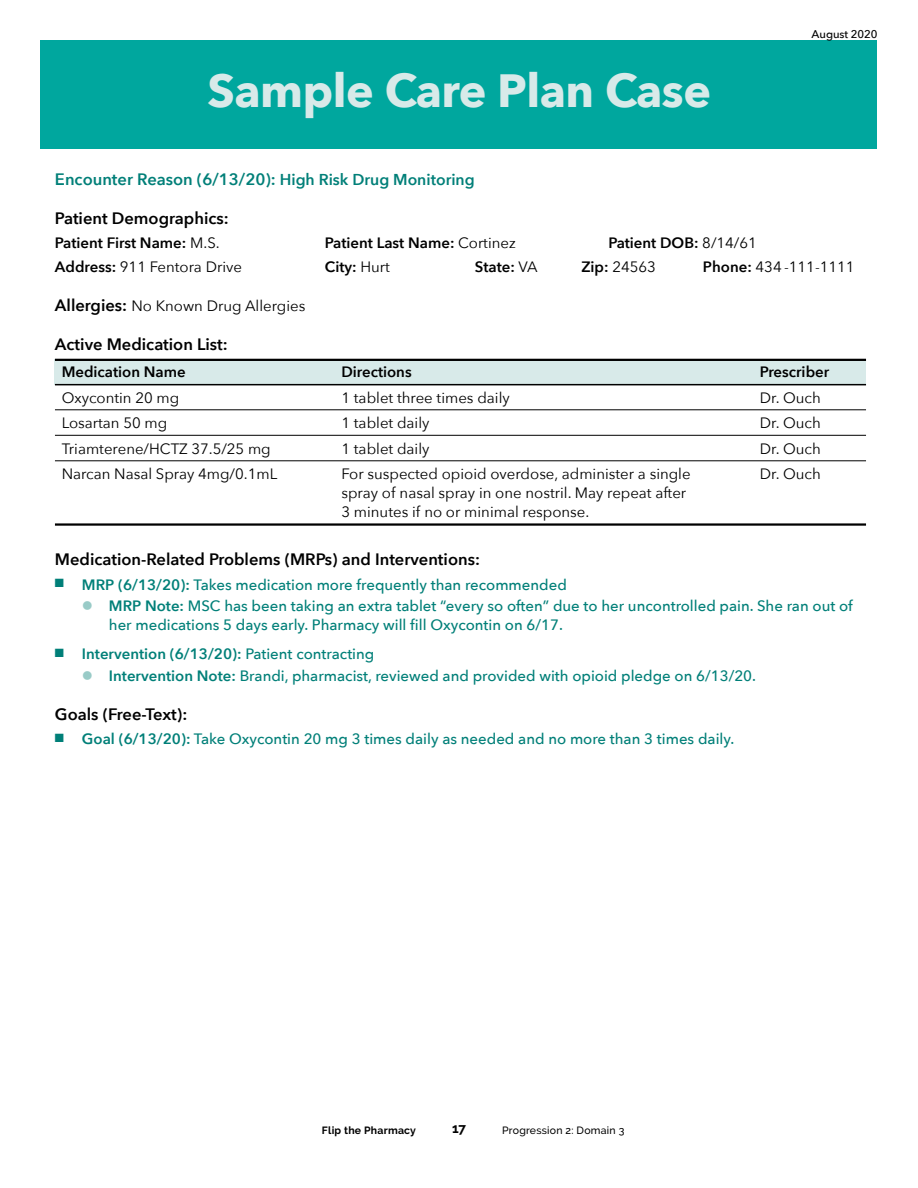
<style>
.page{position:relative;width:918px;height:1188px;background:#fff}
.page>*{position:absolute;margin:0;border:0;box-sizing:border-box;transform-origin:0 0}
.t1{font:700 46.5px "Avenir Next";letter-spacing:-.01em;color:#d8eae9}
.t2{font:600 16.5px "Avenir Next";color:#000}
.t3{font:600 16.5px "Avenir Next";color:#007f78}
.t4{font:500 15px/18.8px "Avenir Next";color:#007f78}
.t5{font:15px/18.8px "Avenir Next";color:#000}
.t6{font:600 15px "Avenir Next";color:#000}
.t7{font:600 15px "Avenir Next";color:#007f78}
.t8{font:700 13.5px "Raleway";color:#000}
.t9{font:500 11.25px "Avenir Next";letter-spacing:-.005em;color:#000}
.t10{font:500 10.5px "Raleway";letter-spacing:.02em;color:#000}
.t11{font:700 10.5px "Raleway";letter-spacing:.02em;color:#000}
.s1{font-size:15.75px}
.s2{font-weight:400}
.s3{font-weight:600}
.s4{font-weight:600;font-size:16.5px}
.s5{color:#99cbc7}
.s6{font-weight:500}
</style>
<div class="page">
<div style="left:55px;top:359px;width:811px;height:26px;background:#d8eae9"></div>
<div style="left:40px;top:40px;width:838px;height:109px;background:#00a79e"></div>
<hr style="left:55px;top:359px;width:811px;height:2px;background:#000">
<hr style="left:55px;top:384px;width:811px;height:1px;background:#000">
<hr style="left:55px;top:409px;width:811px;height:1px;background:#000">
<hr style="left:55px;top:435px;width:811px;height:1px;background:#000">
<hr style="left:55px;top:460px;width:811px;height:1px;background:#000">
<hr style="left:55px;top:523px;width:811px;height:3px;background:#000">
<h1 class="t1" style="left:207px;top:62px;width:505px">Sample Care Plan Case</h1>
<p class="t9" style="left:812px;top:24px;width:67px">August 2020</p>
<p class="t3" style="left:55px;top:169px;width:421px">Encounter Reason (6/13/20): <span class="s1">High Risk Drug Monitoring</span></p>
<p class="t2" style="left:55px;top:208px;width:175px">Patient Demographics:</p>
<p class="t6" style="left:55px;top:234px;width:166px">Patient First Name: <span class="s2">M.S.</span></p>
<p class="t6" style="left:325px;top:234px;width:192px">Patient Last Name: <span class="s2">Cortinez</span></p>
<p class="t6" style="left:608px;top:234px;width:150px">Patient DOB: <span class="s2">8/14/61</span></p>
<p class="t5" style="left:55px;top:258px;width:189px"><span class="s3">Address:</span> 911 Fentora Drive</p>
<p class="t6" style="left:325px;top:258px;width:66px">City: <span class="s2">Hurt</span></p>
<p class="t6" style="left:475px;top:258px;width:64px">State: <span class="s2">VA</span></p>
<p class="t5" style="left:581px;top:258px;width:76px"><span class="s3">Zip:</span> 24563</p>
<p class="t5" style="left:703px;top:258px;width:153px"><span class="s3">Phone:</span> 434 -111-1111</p>
<p class="t5" style="left:55px;top:297px;width:252px"><span class="s4">Allergies:</span> No Known Drug Allergies</p>
<p class="t2" style="left:55px;top:335px;width:174px">Active Medication List:</p>
<p class="t6" style="left:62px;top:363px;width:126px">Medication Name</p>
<p class="t6" style="left:341px;top:363px;width:72px">Directions</p>
<p class="t6" style="left:760px;top:363px;width:71px">Prescriber</p>
<p class="t5" style="left:62px;top:388px;width:119px">Oxycontin 20 mg</p>
<p class="t5" style="left:341px;top:388px;width:170px">1 tablet three times daily</p>
<p class="t5" style="left:760px;top:388px;width:62px">Dr. Ouch</p>
<p class="t5" style="left:62px;top:414px;width:107px">Losartan 50 mg</p>
<p class="t5" style="left:341px;top:414px;width:90px">1 tablet daily</p>
<p class="t5" style="left:760px;top:414px;width:62px">Dr. Ouch</p>
<p class="t5" style="left:62px;top:439px;width:211px">Triamterene/HCTZ 37.5/25 mg</p>
<p class="t5" style="left:341px;top:439px;width:90px">1 tablet daily</p>
<p class="t5" style="left:760px;top:439px;width:62px">Dr. Ouch</p>
<p class="t5" style="left:62px;top:465px;width:217px">Narcan Nasal Spray 4mg/0.1mL</p>
<p class="t5" style="left:341px;top:465px;width:351px">For suspected opioid overdose, administer a single</p>
<p class="t5" style="left:760px;top:465px;width:62px">Dr. Ouch</p>
<p class="t5" style="left:341px;top:483px;width:346px">spray of nasal spray in one nostril. May repeat after<br>3 minutes if no or minimal response.</p>
<p class="t2" style="left:55px;top:550px;width:427px">Medication-Related Problems (MRPs) and Interventions:</p>
<p class="t4" style="left:55px;top:574px;width:513px">■ <span class="s3">MRP (6/13/20):</span> Takes medication more frequently than recommended</p>
<p class="t4" style="left:109px;top:596px;width:745px;text-indent:-27px"><span class="s5">●</span> <span class="s3">MRP Note:</span> MSC has been taking an extra tablet “every so often” due to her uncontrolled pain. She ran out of her medications 5 days early. Pharmacy will fill Oxycontin on 6/17.</p>
<p class="t7" style="left:55px;top:645px;width:321px">■ Intervention (6/13/20): <span class="s6">Patient contracting</span></p>
<p class="t4" style="left:82px;top:666px;width:676px"><span class="s5">●</span> <span class="s3">Intervention Note:</span> Brandi, pharmacist, reviewed and provided with opioid pledge on 6/13/20.</p>
<p class="t2" style="left:55px;top:704px;width:134px">Goals (Free-Text):</p>
<p class="t4" style="left:55px;top:729px;width:681px">■ <span class="s3">Goal (6/13/20):</span> Take Oxycontin 20 mg 3 times daily as needed and no more than 3 times daily.</p>
<p class="t11" style="left:322px;top:1124px;width:96px">Flip the Pharmacy</p>
<p class="t8" style="left:452px;top:1121px;width:15px">17</p>
<p class="t10" style="left:502px;top:1124px;width:124px">Progression 2: Domain 3</p>
</div>
